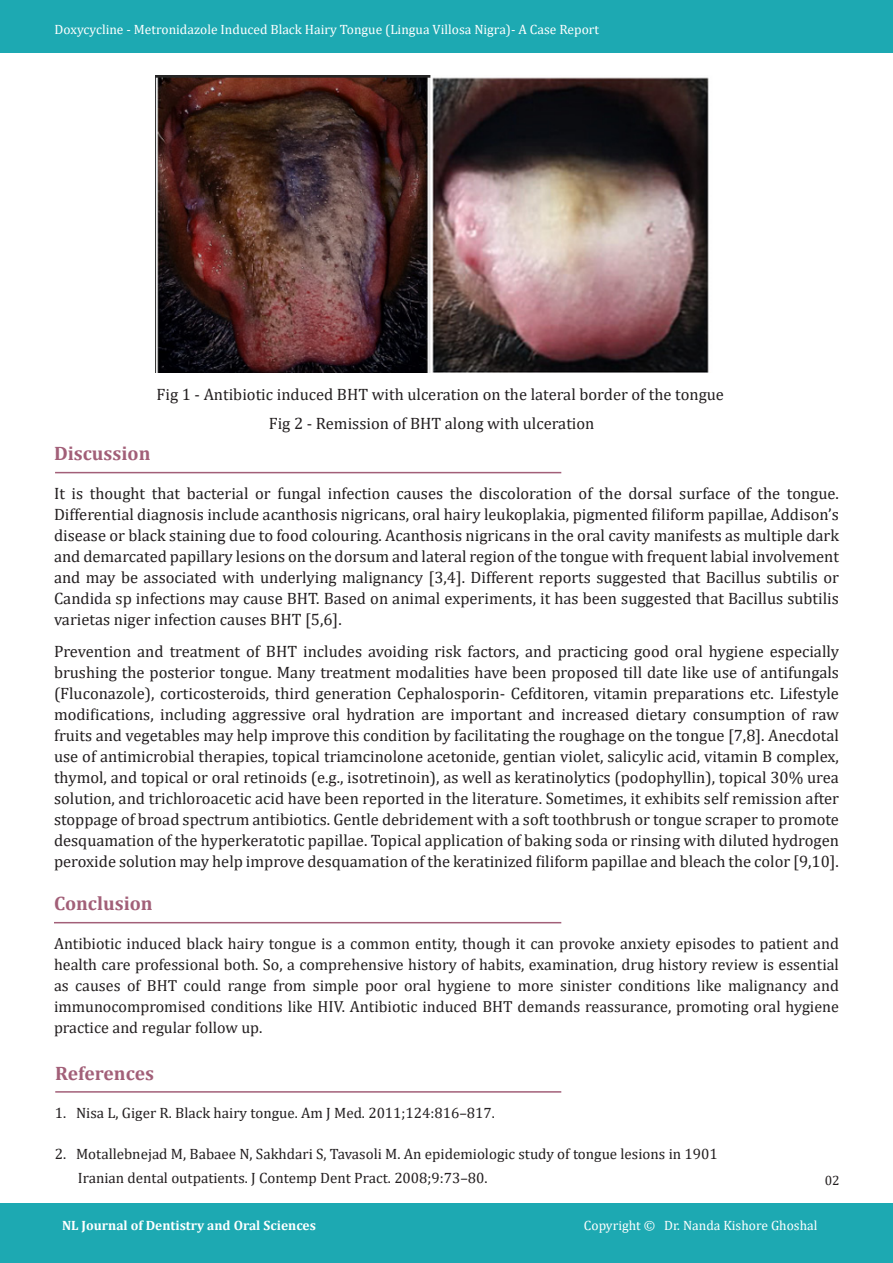
<style>
.page{position:relative;width:893px;height:1263px;background:#fff}
.page>*{position:absolute;margin:0;border:0;box-sizing:border-box;transform-origin:0 0}
.t1{font:700 19.5px "Cambria";color:#a25f78}
.t2{font:16.5px/21px "Cambria";color:#231f20;text-align:justify}
.t3{font:16.05px/21px "Cambria";color:#231f20;text-align:justify}
.t4{font:15px "Cambria";color:#231f20}
.t5{font:13.5px "Cambria";color:#fff}
.t6{font:700 13.5px "Cambria";color:#fff}
.t7{font:13.5px "Cambria";color:#231f20}
</style>
<div class="page">
<div style="left:0;top:0;width:893px;height:53px;background:#1da9b2"></div>
<div style="left:0;top:1203px;width:893px;height:60px;background:#1da9b2"></div>
<img style="left:156px;top:75px;width:553px;height:298px">
<hr style="left:55px;top:472px;width:506px;height:1px;background:#a25f78">
<hr style="left:54px;top:922px;width:507px;height:1px;background:#a25f78">
<hr style="left:55px;top:1091px;width:506px;height:2px;background:#a25f78">
<p class="t5" style="left:55px;top:21px;width:546px">Doxycycline - Metronidazole Induced Black Hairy Tongue (Lingua Villosa Nigra)- A Case Report</p>
<p class="t2" style="left:157px;top:384px;width:569px">Fig 1 - Antibiotic induced BHT with ulceration on the lateral border of the tongue</p>
<p class="t2" style="left:269px;top:413px;width:327px">Fig 2 - Remission of BHT along with ulceration</p>
<p class="t1" style="left:54px;top:439px;width:98px">Discussion</p>
<p class="t2" style="left:54px;top:482px;width:786px">It is thought that bacterial or fungal infection causes the discoloration of the dorsal surface of the tongue.<br>Differential diagnosis include acanthosis nigricans, oral hairy leukoplakia, pigmented filiform papillae, Addison’s disease or black staining due to food colouring. Acanthosis nigricans in the oral cavity manifests as multiple dark and demarcated papillary lesions on the dorsum and lateral region of the tongue with frequent labial involvement and may be associated with underlying malignancy [3,4]. Different reports suggested that Bacillus subtilis or Candida sp infections may cause BHT. Based on animal experiments, it has been suggested that Bacillus subtilis varietas niger infection causes BHT [5,6].</p>
<p class="t2" style="left:54px;top:641px;width:786px">Prevention and treatment of BHT includes avoiding risk factors, and practicing good oral hygiene especially brushing the posterior tongue. Many treatment modalities have been proposed till date like use of antifungals (Fluconazole), corticosteroids, third generation Cephalosporin- Cefditoren, vitamin preparations etc. Lifestyle modifications, including aggressive oral hydration are important and increased dietary consumption of raw fruits and vegetables may help improve this condition by facilitating the roughage on the tongue [7,8]. Anecdotal use of antimicrobial therapies, topical triamcinolone acetonide, gentian violet, salicylic acid, vitamin B complex, thymol, and topical or oral retinoids (e.g., isotretinoin), as well as keratinolytics (podophyllin), topical 30% urea solution, and trichloroacetic acid have been reported in the literature. Sometimes, it exhibits self remission after stoppage of broad spectrum antibiotics. Gentle debridement with a soft toothbrush or tongue scraper to promote desquamation of the hyperkeratotic papillae. Topical application of baking soda or rinsing with diluted hydrogen peroxide solution may help improve desquamation of the keratinized filiform papillae and bleach the color [9,10].</p>
<p class="t1" style="left:54px;top:890px;width:100px">Conclusion</p>
<p class="t3" style="left:54px;top:933px;width:786px">Antibiotic induced black hairy tongue is a common entity, though it can provoke anxiety episodes to patient and health care professional both. So, a comprehensive history of habits, examination, drug history review is essential as causes of BHT could range from simple poor oral hygiene to more sinister conditions like malignancy and immunocompromised conditions like HIV. Antibiotic induced BHT demands reassurance, promoting oral hygiene practice and regular follow up.</p>
<p class="t1" style="left:55px;top:1059px;width:100px">References</p>
<p class="t4" style="left:55px;top:1104px;width:442px">1. Nisa L, Giger R. Black hairy tongue. Am J Med. 2011;124:816–817.</p>
<p class="t4" style="left:55px;top:1145px;width:664px">2. Motallebnejad M, Babaee N, Sakhdari S, Tavasoli M. An epidemiologic study of tongue lesions in 1901</p>
<p class="t4" style="left:78px;top:1169px;width:411px">Iranian dental outpatients. J Contemp Dent Pract. 2008;9:73–80.</p>
<p class="t7" style="left:825px;top:1173px;width:16px">02</p>
<p class="t6" style="left:62px;top:1216px;width:255px">NL Journal of Dentistry and Oral Sciences</p>
<p class="t5" style="left:584px;top:1217px;width:235px">Copyright © Dr. Nanda Kishore Ghoshal</p>
</div>
